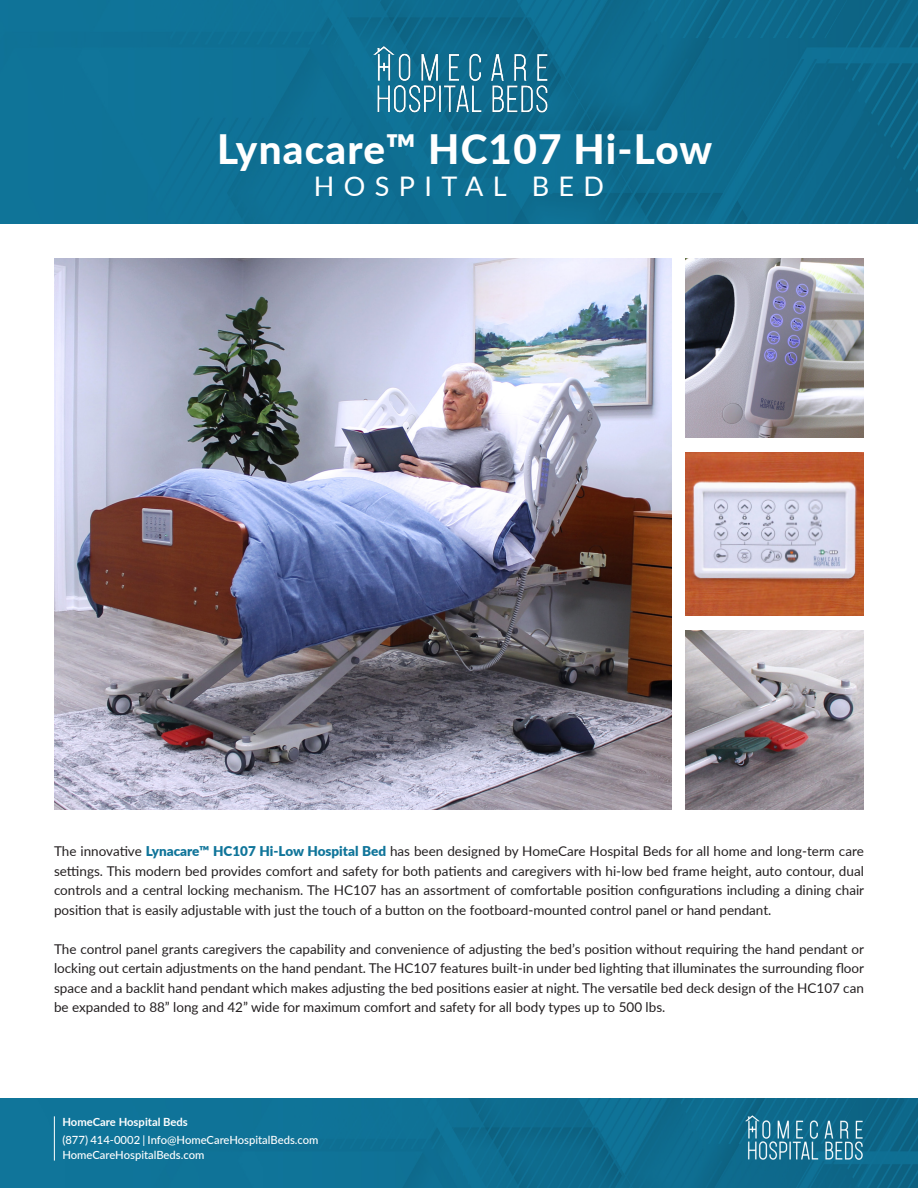
<style>
.page{position:relative;width:918px;height:1188px;background:#fff}
.page>*{position:absolute;margin:0;border:0;box-sizing:border-box;transform-origin:0 0}
.t1{font:800 40.5px "Lato";letter-spacing:.03em;color:#fff}
.t2{font:27px "Lato";letter-spacing:.35em;color:#fff}
.t3{font:13.5px/19.5px "Lato";color:#231f20;text-align:justify}
.t4{font:500 11.25px "Lato";color:#fff}
.t5{font:700 11.25px "Lato";color:#fff}
.s1{font-weight:900;color:#10759a}
</style>
<div class="page">
<img style="left:54px;top:259px;width:618px;height:551px">
<img style="left:0;top:0;width:918px;height:223px">
<img style="left:0;top:1099px;width:918px;height:89px">
<hr style="left:54px;top:1116px;width:1px;height:45px;background:#fff">
<img style="left:742px;top:1113px;width:122px;height:51px">
<img style="left:367px;top:42px;width:184px;height:76px">
<img style="left:685px;top:259px;width:179px;height:178px">
<svg style="left:685px;top:631px;width:179px;height:179px;background:#a299a0"></svg>
<svg style="left:685px;top:453px;width:179px;height:162px;background:#c99c91"></svg>
<p class="t1" style="left:217px;top:119px;width:497px">Lynacare™ HC107 Hi-Low</p>
<p class="t2" style="left:314px;top:167px;width:292px">HOSPITAL BED</p>
<p class="t3" style="left:54px;top:841px;width:812px">The innovative <span class="s1">Lynacare™ HC107 Hi-Low Hospital Bed</span> has been designed by HomeCare Hospital Beds for all home and long-term care settings. This modern bed provides comfort and safety for both patients and caregivers with hi-low bed frame height, auto contour, dual controls and a central locking mechanism. The HC107 has an assortment of comfortable position configurations including a dining chair position that is easily adjustable with just the touch of a button on the footboard-mounted control panel or hand pendant.</p>
<p class="t3" style="left:54px;top:938px;width:812px">The control panel grants caregivers the capability and convenience of adjusting the bed’s position without requiring the hand pendant or locking out certain adjustments on the hand pendant. The HC107 features built-in under bed lighting that illuminates the surrounding floor space and a backlit hand pendant which makes adjusting the bed positions easier at night. The versatile bed deck design of the HC107 can be expanded to 88” long and 42” wide for maximum comfort and safety for all body types up to 500 lbs.</p>
<p class="t5" style="left:62px;top:1114px;width:127px">HomeCare Hospital Beds</p>
<p class="t4" style="left:62px;top:1132px;width:258px">(877) 414-0002 | Info@HomeCareHospitalBeds.com</p>
<p class="t4" style="left:62px;top:1147px;width:143px">HomeCareHospitalBeds.com</p>
</div>
